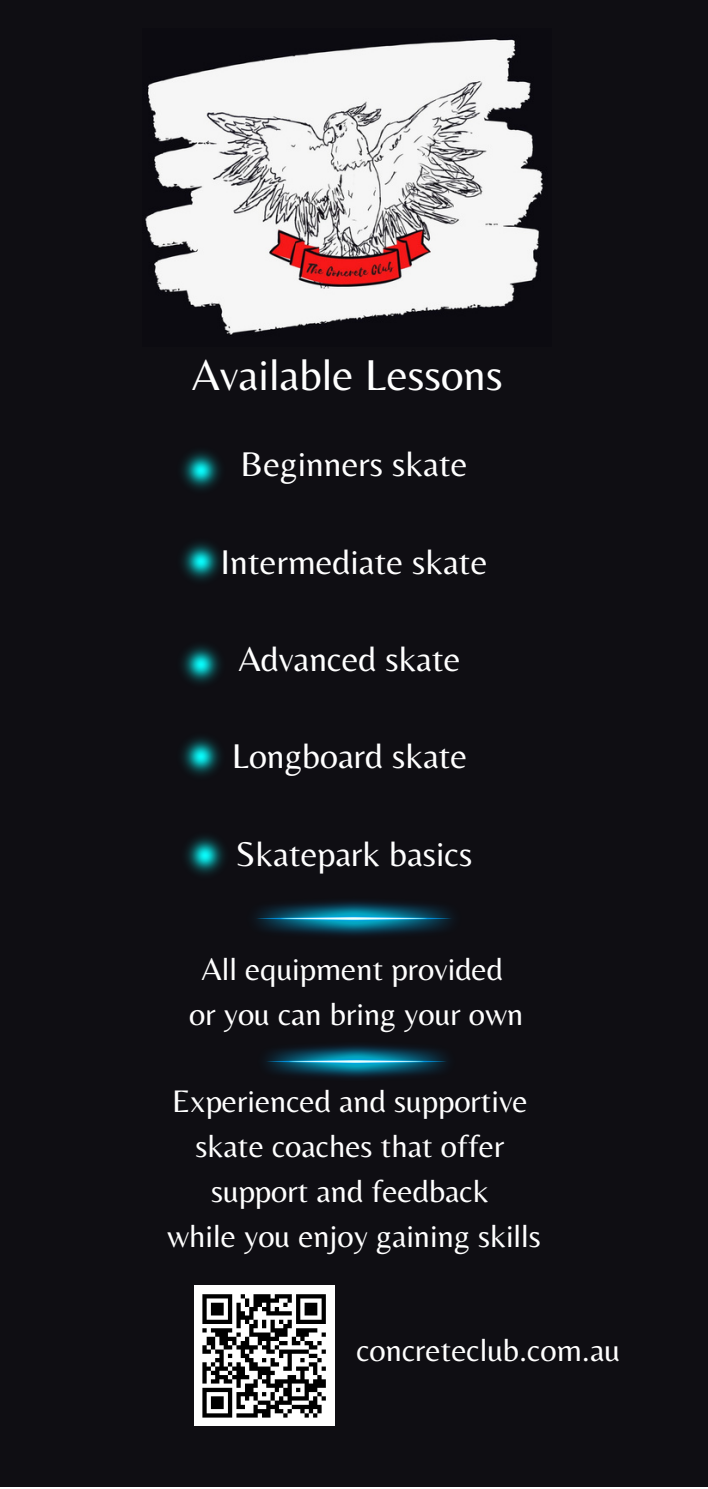
<style>
.page{position:relative;width:708px;height:1489px;background:#fff}
.page>*{position:absolute;margin:0;border:0;box-sizing:border-box;transform-origin:0 0}
.t1{font:45px "Belleza";color:#fff}
.t2{font:35.75px "Belleza";color:#fff}
.t3{font:32.5px/45px "Belleza";color:#fff;text-align:center}
</style>
<div class="page">
<div style="left:0;top:0;width:707px;height:1486px;background:#0f0e13"></div>
<img style="left:145px;top:38px;width:398px;height:298px">
<img style="left:185px;top:836px;width:40px;height:39px">
<img style="left:181px;top:737px;width:40px;height:39px">
<img style="left:181px;top:645px;width:40px;height:39px">
<img style="left:181px;top:542px;width:40px;height:39px">
<img style="left:181px;top:451px;width:40px;height:39px">
<img style="left:254px;top:901px;width:200px;height:35px">
<div style="left:194px;top:1285px;width:140px;height:141px;background:#fff"></div>
<svg style="left:202px;top:1294px;width:124px;height:124px"></svg>
<img style="left:265px;top:1045px;width:183px;height:33px">
<h1 class="t1" style="left:192px;top:348px;width:312px">Available Lessons</h1>
<p class="t2" style="left:240px;top:443px;width:228px">Beginners skate</p>
<p class="t2" style="left:220px;top:541px;width:268px">Intermediate skate</p>
<p class="t2" style="left:238px;top:638px;width:224px">Advanced skate</p>
<p class="t2" style="left:231px;top:735px;width:237px">Longboard skate</p>
<p class="t2" style="left:235px;top:833px;width:238px">Skatepark basics</p>
<p class="t3" style="left:189px;top:946px;width:336px">All equipment provided or you can bring your own</p>
<p class="t3" style="left:167px;top:1078px;width:375px">Experienced and supportive skate coaches that offer support and feedback<br>while you enjoy gaining skills</p>
<p class="t3" style="left:356px;top:1327px;width:265px">concreteclub.com.au</p>
</div>
